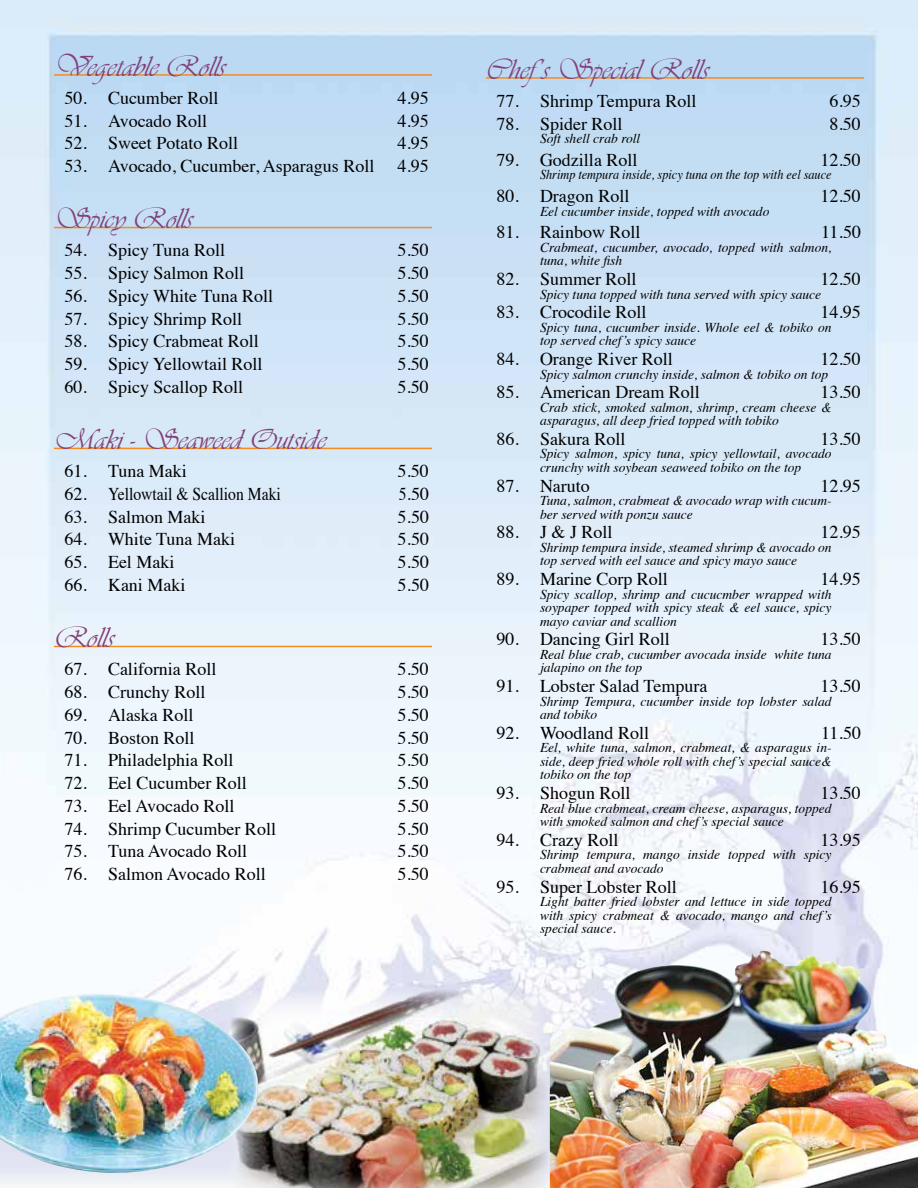
<style>
.page{position:relative;width:918px;height:1188px;background:#fff}
.page>*{position:absolute;margin:0;border:0;box-sizing:border-box;transform-origin:0 0}
.t1{font:30px "Vivaldi D";color:#82417a}
.t2{font:18px "Times";color:#000}
.t3{font:18px "Times";color:#000;scale:.86 1}
.t4{font:italic 13.5px/13.5px "Times";color:#000}
.t5{font:italic 13.5px "Times";color:#000;scale:.91 1}
</style>
<div class="page">
<img style="left:550px;top:951px;width:368px;height:237px">
<hr style="left:486px;top:77px;width:378px;height:2px;background:#f68b1f">
<hr style="left:54px;top:74px;width:378px;height:2px;background:#f68b1f">
<hr style="left:54px;top:227px;width:378px;height:1px;background:#f68b1f">
<hr style="left:54px;top:448px;width:378px;height:1px;background:#f68b1f">
<hr style="left:54px;top:646px;width:378px;height:1px;background:#f68b1f">
<img style="left:231px;top:990px;width:317px;height:198px">
<img style="left:0;top:993px;width:259px;height:180px">
<h1 class="t1" style="left:54px;top:49px;width:173px">Vegetable Rolls</h1>
<h2 class="t2" style="left:64px;top:81px;width:156px">50. Cucumber Roll</h2>
<h2 class="t2" style="left:397px;top:81px;width:33px">4.95</h2>
<h2 class="t2" style="left:64px;top:104px;width:144px">51. Avocado Roll</h2>
<h2 class="t2" style="left:397px;top:104px;width:33px">4.95</h2>
<h2 class="t2" style="left:64px;top:126px;width:175px">52. Sweet Potato Roll</h2>
<h2 class="t2" style="left:397px;top:126px;width:33px">4.95</h2>
<h2 class="t2" style="left:64px;top:149px;width:311px">53. Avocado, Cucumber, Asparagus Roll</h2>
<h2 class="t2" style="left:397px;top:149px;width:33px">4.95</h2>
<h1 class="t1" style="left:54px;top:201px;width:140px">Spicy Rolls</h1>
<h2 class="t2" style="left:64px;top:234px;width:162px">54. Spicy Tuna Roll</h2>
<h2 class="t2" style="left:397px;top:234px;width:33px">5.50</h2>
<h2 class="t2" style="left:64px;top:256px;width:181px">55. Spicy Salmon Roll</h2>
<h2 class="t2" style="left:397px;top:256px;width:33px">5.50</h2>
<h2 class="t2" style="left:64px;top:279px;width:210px">56. Spicy White Tuna Roll</h2>
<h2 class="t2" style="left:397px;top:279px;width:33px">5.50</h2>
<h2 class="t2" style="left:64px;top:302px;width:179px">57. Spicy Shrimp Roll</h2>
<h2 class="t2" style="left:397px;top:302px;width:33px">5.50</h2>
<h2 class="t2" style="left:64px;top:325px;width:196px">58. Spicy Crabmeat Roll</h2>
<h2 class="t2" style="left:397px;top:325px;width:33px">5.50</h2>
<h2 class="t2" style="left:64px;top:347px;width:200px">59. Spicy Yellowtail Roll</h2>
<h2 class="t2" style="left:397px;top:347px;width:33px">5.50</h2>
<h2 class="t2" style="left:64px;top:370px;width:180px">60. Spicy Scallop Roll</h2>
<h2 class="t2" style="left:397px;top:370px;width:33px">5.50</h2>
<h1 class="t1" style="left:54px;top:422px;width:273px">Maki - Seaweed Outside</h1>
<h2 class="t2" style="left:64px;top:454px;width:124px">61. Tuna Maki</h2>
<h2 class="t2" style="left:397px;top:454px;width:33px">5.50</h2>
<h2 class="t2" style="left:64px;top:477px;width:218px">62. Yellowtail &amp; Scallion Maki</h2>
<h2 class="t3" style="left:399px;top:477px;width:37px">5.50</h2>
<h2 class="t2" style="left:64px;top:500px;width:143px">63. Salmon Maki</h2>
<h2 class="t2" style="left:398px;top:500px;width:33px">5.50</h2>
<h2 class="t2" style="left:64px;top:523px;width:172px">64. White Tuna Maki</h2>
<h2 class="t2" style="left:398px;top:523px;width:33px">5.50</h2>
<h2 class="t2" style="left:64px;top:545px;width:111px">65. Eel Maki</h2>
<h2 class="t2" style="left:398px;top:545px;width:33px">5.50</h2>
<h2 class="t2" style="left:64px;top:568px;width:122px">66. Kani Maki</h2>
<h2 class="t2" style="left:398px;top:568px;width:33px">5.50</h2>
<h1 class="t1" style="left:54px;top:620px;width:61px">Rolls</h1>
<h2 class="t2" style="left:64px;top:652px;width:154px">67. California Roll</h2>
<h2 class="t2" style="left:397px;top:652px;width:33px">5.50</h2>
<h2 class="t2" style="left:64px;top:675px;width:143px">68. Crunchy Roll</h2>
<h2 class="t2" style="left:397px;top:675px;width:33px">5.50</h2>
<h2 class="t2" style="left:64px;top:698px;width:131px">69. Alaska Roll</h2>
<h2 class="t2" style="left:397px;top:698px;width:33px">5.50</h2>
<h2 class="t2" style="left:64px;top:721px;width:132px">70. Boston Roll</h2>
<h2 class="t2" style="left:397px;top:721px;width:33px">5.50</h2>
<h2 class="t2" style="left:64px;top:743px;width:171px">71. Philadelphia Roll</h2>
<h2 class="t2" style="left:397px;top:743px;width:33px">5.50</h2>
<h2 class="t2" style="left:64px;top:766px;width:184px">72. Eel Cucumber Roll</h2>
<h2 class="t2" style="left:397px;top:766px;width:33px">5.50</h2>
<h2 class="t2" style="left:64px;top:789px;width:172px">73. Eel Avocado Roll</h2>
<h2 class="t2" style="left:397px;top:789px;width:33px">5.50</h2>
<h2 class="t2" style="left:64px;top:812px;width:213px">74. Shrimp Cucumber Roll</h2>
<h2 class="t2" style="left:397px;top:812px;width:33px">5.50</h2>
<h2 class="t2" style="left:64px;top:834px;width:184px">75. Tuna Avocado Roll</h2>
<h2 class="t2" style="left:397px;top:834px;width:33px">5.50</h2>
<h2 class="t2" style="left:64px;top:857px;width:203px">76. Salmon Avocado Roll</h2>
<h2 class="t2" style="left:397px;top:857px;width:33px">5.50</h2>
<h1 class="t1" style="left:486px;top:52px;width:224px">Chef’s Special Rolls</h1>
<h2 class="t2" style="left:496px;top:84px;width:201px">77. Shrimp Tempura Roll</h2>
<h2 class="t2" style="left:829px;top:84px;width:33px">6.95</h2>
<h2 class="t2" style="left:496px;top:107px;width:128px">78. Spider Roll</h2>
<h2 class="t2" style="left:829px;top:107px;width:33px">8.50</h2>
<p class="t4" style="left:540px;top:131px;width:102px">Soft shell crab roll</p>
<h2 class="t2" style="left:496px;top:143px;width:143px">79. Godzilla Roll</h2>
<h2 class="t2" style="left:820px;top:143px;width:42px">12.50</h2>
<p class="t5" style="left:540px;top:163px;width:322px">Shrimp tempura inside, spicy tuna on the top with eel sauce</p>
<h2 class="t2" style="left:496px;top:179px;width:135px">80. Dragon Roll</h2>
<h2 class="t2" style="left:820px;top:179px;width:42px">12.50</h2>
<p class="t4" style="left:540px;top:203px;width:231px">Eel cucumber inside, topped with avocado</p>
<h2 class="t2" style="left:496px;top:215px;width:146px">81. Rainbow Roll</h2>
<h2 class="t2" style="left:821px;top:215px;width:41px">11.50</h2>
<p class="t4" style="left:540px;top:240px;width:293px">Crabmeat, cucumber, avocado, topped with salmon, tuna, white fish</p>
<h2 class="t2" style="left:496px;top:262px;width:142px">82. Summer Roll</h2>
<h2 class="t2" style="left:820px;top:262px;width:42px">12.50</h2>
<p class="t4" style="left:540px;top:286px;width:283px">Spicy tuna topped with tuna served with spicy sauce</p>
<h2 class="t2" style="left:496px;top:295px;width:152px">83. Crocodile Roll</h2>
<h2 class="t2" style="left:820px;top:295px;width:42px">14.95</h2>
<p class="t4" style="left:540px;top:320px;width:293px">Spicy tuna, cucumber inside. Whole eel &amp; tobiko on top served chef’s spicy sauce</p>
<h2 class="t2" style="left:496px;top:342px;width:178px">84. Orange River Roll</h2>
<h2 class="t2" style="left:820px;top:342px;width:42px">12.50</h2>
<p class="t4" style="left:540px;top:366px;width:290px">Spicy salmon crunchy inside, salmon &amp; tobiko on top</p>
<h2 class="t2" style="left:496px;top:375px;width:205px">85. American Dream Roll</h2>
<h2 class="t2" style="left:820px;top:375px;width:42px">13.50</h2>
<p class="t4" style="left:540px;top:400px;width:293px">Crab stick, smoked salmon, shrimp, cream cheese &amp; asparagus, all deep fried topped with tobiko</p>
<h2 class="t2" style="left:496px;top:422px;width:131px">86. Sakura Roll</h2>
<h2 class="t2" style="left:820px;top:422px;width:42px">13.50</h2>
<p class="t4" style="left:540px;top:446px;width:293px">Spicy salmon, spicy tuna, spicy yellowtail, avocado crunchy with soybean seaweed tobiko on the top</p>
<h2 class="t2" style="left:496px;top:469px;width:95px">87. Naruto</h2>
<h2 class="t2" style="left:820px;top:469px;width:42px">12.95</h2>
<p class="t4" style="left:540px;top:493px;width:293px">Tuna, salmon, crabmeat &amp; avocado wrap with cucum&shy;ber served with ponzu sauce</p>
<h2 class="t2" style="left:496px;top:516px;width:118px">88. J &amp; J Roll</h2>
<h2 class="t2" style="left:820px;top:516px;width:42px">12.95</h2>
<p class="t4" style="left:540px;top:540px;width:293px">Shrimp tempura inside, steamed shrimp &amp; avocado on top served with eel sauce and spicy mayo sauce</p>
<h2 class="t2" style="left:496px;top:562px;width:173px">89. Marine Corp Roll</h2>
<h2 class="t2" style="left:820px;top:562px;width:42px">14.95</h2>
<p class="t4" style="left:540px;top:587px;width:293px;text-align:justify">Spicy scallop, shrimp and cucucmber wrapped with soypaper topped with spicy steak &amp; eel sauce, spicy mayo caviar and scallion</p>
<h2 class="t2" style="left:496px;top:623px;width:175px">90. Dancing Girl Roll</h2>
<h2 class="t2" style="left:820px;top:623px;width:42px">13.50</h2>
<p class="t4" style="left:540px;top:647px;width:293px">Real blue crab, cucumber avocada inside white tuna jalapino on the top</p>
<h2 class="t2" style="left:496px;top:669px;width:212px">91. Lobster Salad Tempura</h2>
<h2 class="t2" style="left:820px;top:669px;width:42px">13.50</h2>
<p class="t4" style="left:540px;top:694px;width:293px">Shrimp Tempura, cucumber inside top lobster salad and tobiko</p>
<h2 class="t2" style="left:496px;top:716px;width:154px">92. Woodland Roll</h2>
<h2 class="t2" style="left:821px;top:716px;width:41px">11.50</h2>
<p class="t4" style="left:540px;top:740px;width:293px;text-align:justify">Eel, white tuna, salmon, crabmeat, &amp; asparagus in&shy;side, deep fried whole roll with chef’s special sauce&amp; tobiko on the top</p>
<h2 class="t2" style="left:496px;top:776px;width:136px">93. Shogun Roll</h2>
<h2 class="t2" style="left:820px;top:776px;width:42px">13.50</h2>
<p class="t4" style="left:540px;top:801px;width:293px">Real blue crabmeat, cream cheese, asparagus, topped with smoked salmon and chef’s special sauce</p>
<h2 class="t2" style="left:496px;top:823px;width:124px">94. Crazy Roll</h2>
<h2 class="t2" style="left:820px;top:823px;width:42px">13.95</h2>
<p class="t4" style="left:540px;top:847px;width:293px">Shrimp tempura, mango inside topped with spicy crabmeat and avocado</p>
<h2 class="t2" style="left:496px;top:870px;width:182px">95. Super Lobster Roll</h2>
<h2 class="t2" style="left:820px;top:870px;width:42px">16.95</h2>
<p class="t4" style="left:540px;top:894px;width:293px;text-align:justify">Light batter fried lobster and lettuce in side topped with spicy crabmeat &amp; avocado, mango and chef’s special sauce.</p>
</div>
